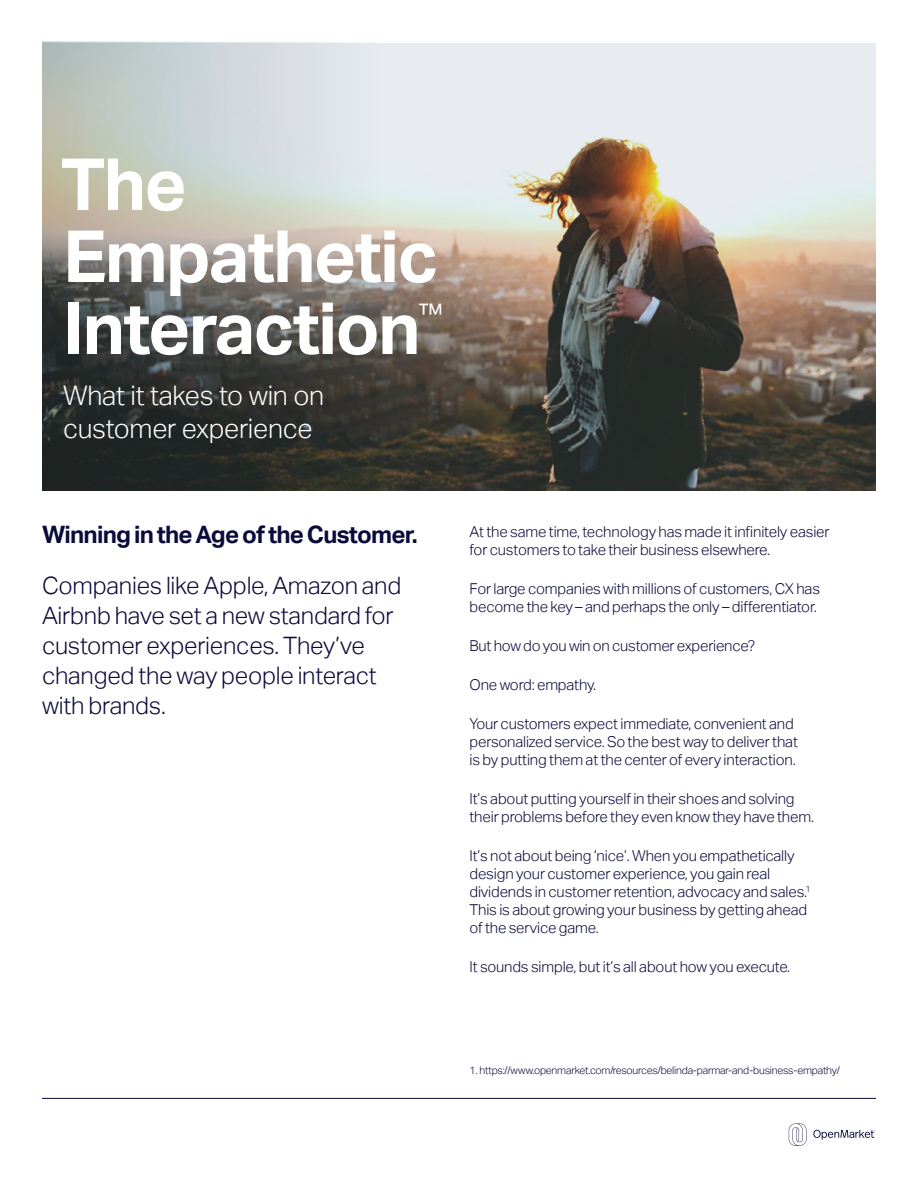
<style>
.page{position:relative;width:918px;height:1188px;background:#fff}
.page>*{position:absolute;margin:0;border:0;box-sizing:border-box;transform-origin:0 0}
.t1{font:700 72px/72px "Aktiv Grotesk";letter-spacing:-.025em;color:#fff}
.t2{font:300 27px/33px "Aktiv Grotesk";letter-spacing:-.01em;color:#fff}
.t3{font:27px "Aktiv Grotesk";color:#fff}
.t4{font:300 24px/30px "Aktiv Grotesk";letter-spacing:-.01em;color:#0a0a3b}
.t5{font:700 24px "Aktiv Grotesk";letter-spacing:-.03em;color:#0a0a3b}
.t6{font:300 15px/18px "Aktiv Grotesk";letter-spacing:-.01em;color:#0a0a3b}
.t7{font:300 10.5px "Aktiv Grotesk";letter-spacing:-.02em;color:#0a0a3b}
</style>
<div class="page">
<img style="left:42px;top:43px;width:834px;height:447px">
<svg style="left:789px;top:1123px;width:17px;height:23px"></svg>
<svg style="left:813px;top:1130px;width:62px;height:10px"></svg>
<hr style="left:42px;top:1098px;width:834px;height:1px;background:#0a0a3b">
<h1 class="t1" style="left:61px;top:149px;width:379px">The<br>Empathetic<br>Interaction</h1>
<h2 class="t3" style="left:419px;top:297px;width:26px">™</h2>
<h2 class="t2" style="left:63px;top:379px;width:263px">What it takes to win on customer experience</h2>
<h3 class="t5" style="left:42px;top:521px;width:377px">Winning in the Age of the Customer.</h3>
<h3 class="t4" style="left:42px;top:571px;width:361px">Companies like Apple, Amazon and<br>Airbnb have set a new standard for customer experiences. They’ve changed the way people interact with brands.</h3>
<p class="t6" style="left:470px;top:523px;width:362px">At the same time, technology has made it infinitely easier for customers to take their business elsewhere.</p>
<p class="t6" style="left:470px;top:580px;width:352px">For large companies with millions of customers, CX has become the key – and perhaps the only – differentiator.</p>
<p class="t6" style="left:470px;top:637px;width:287px">But how do you win on customer experience?</p>
<p class="t6" style="left:470px;top:676px;width:128px">One word: empathy.</p>
<p class="t6" style="left:470px;top:715px;width:330px">Your customers expect immediate, convenient and personalized service. So the best way to deliver that is by putting them at the center of every interaction.</p>
<p class="t6" style="left:470px;top:790px;width:346px">It’s about putting yourself in their shoes and solving their problems before they even know they have them.</p>
<p class="t6" style="left:470px;top:847px;width:343px">It’s not about being ‘nice’. When you empathetically design your customer experience, you gain real dividends in customer retention, advocacy and sales.<sup>1<br></sup>This is about growing your business by getting ahead of the service game.</p>
<p class="t6" style="left:470px;top:958px;width:322px">It sounds simple, but it’s all about how you execute.</p>
<p class="t7" style="left:470px;top:1064px;width:372px">1. https://www.openmarket.com/resources/belinda-parmar-and-business-empathy/</p>
</div>
